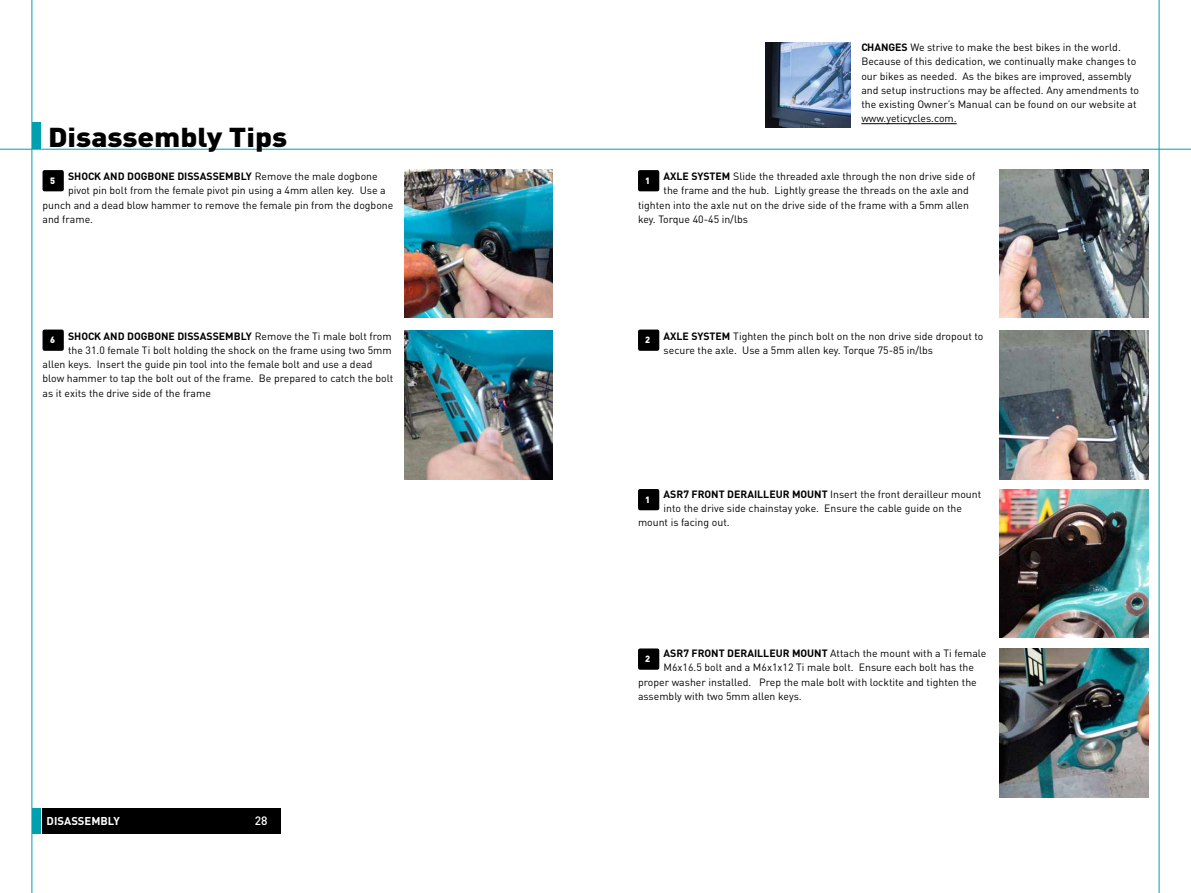
<style>
.page{position:relative;width:1191px;height:893px;background:#fff}
.page>*{position:absolute;margin:0;border:0;box-sizing:border-box;transform-origin:0 0}
.t1{font:900 27px "DIN";color:#000;scale:1.11 1}
.t2{font:500 12px "DIN";color:#fff}
.t3{font:700 11.25px "DIN";color:#fff}
.t4{font:10.5px/14.2px "DIN";color:#000}
.t5{font:700 10.5px "DIN";color:#000}
.t6{font:900 9px "DIN";color:#fff}
.s1{font-weight:700}
</style>
<div class="page">
<hr style="left:32px;top:0;width:1px;height:893px;background:#00a0af">
<hr style="left:1158px;top:0;width:1px;height:893px;background:#00a0af">
<hr style="left:0;top:149px;width:1191px;height:1px;background:#00a0af">
<div style="left:32px;top:122px;width:9px;height:27px;background:#00a0af"></div>
<div style="left:32px;top:808px;width:9px;height:25px;background:#00a0af"></div>
<div style="left:255px;top:808px;width:25px;height:25px;background:#000"></div>
<div style="left:42px;top:808px;width:213px;height:25px;background:#000"></div>
<hr style="left:861px;top:123px;width:95px;height:1px;background:#000">
<img style="left:765px;top:43px;width:85px;height:85px">
<img style="left:404px;top:169px;width:149px;height:149px">
<img style="left:999px;top:169px;width:149px;height:149px">
<img style="left:404px;top:331px;width:149px;height:149px">
<img style="left:999px;top:331px;width:149px;height:149px">
<img style="left:999px;top:489px;width:149px;height:149px">
<img style="left:999px;top:648px;width:149px;height:149px">
<div style="left:638px;top:489px;width:21px;height:21px;background:#000;border-radius:2px"></div>
<div style="left:638px;top:648px;width:21px;height:22px;background:#000;border-radius:2px"></div>
<div style="left:43px;top:170px;width:21px;height:21px;background:#000;border-radius:2px"></div>
<div style="left:638px;top:170px;width:21px;height:21px;background:#000;border-radius:2px"></div>
<div style="left:43px;top:330px;width:21px;height:21px;background:#000;border-radius:2px"></div>
<div style="left:638px;top:330px;width:21px;height:21px;background:#000;border-radius:2px"></div>
<h1 class="t1" style="left:48px;top:119px;width:217px">Disassembly Tips</h1>
<p class="t4" style="left:861px;top:40px;width:279px"><span class="s1">CHANGES</span> We strive to make the best bikes in the world.<br>Because of this dedication, we continually make changes to our bikes as needed. As the bikes are improved, assembly and setup instructions may be affected. Any amendments to the existing Owner’s Manual can be found on our website at www.yeticycles.com.</p>
<p class="t5" style="left:68px;top:169px;width:44px">SHOCK AND</p>
<p class="t5" style="left:127px;top:169px;width:58px">DOGBONE DISSASSEMBLY</p>
<p class="t4" style="left:255px;top:169px;width:125px">Remove the male dogbone</p>
<p class="t4" style="left:68px;top:183px;width:319px">pivot pin bolt from the female pivot pin using a 4mm allen key. Use a</p>
<p class="t4" style="left:43px;top:197px;width:352px">punch and a dead blow hammer to remove the female pin from the dogbone</p>
<p class="t4" style="left:43px;top:212px;width:52px">and frame.</p>
<p class="t5" style="left:663px;top:169px;width:8px">AXLE</p>
<p class="t5" style="left:691px;top:169px;width:8px">SYSTEM</p>
<p class="t4" style="left:733px;top:169px;width:244px">Slide the threaded axle through the non drive side of</p>
<p class="t4" style="left:663px;top:183px;width:307px">the frame and the hub. Lightly grease the threads on the axle and</p>
<p class="t4" style="left:638px;top:197px;width:332px">tighten into the axle nut on the drive side of the frame with a 5mm allen</p>
<p class="t4" style="left:638px;top:212px;width:112px">key. Torque 40-45 in/lbs</p>
<p class="t6" style="left:50px;top:175px;width:7px">5</p>
<p class="t6" style="left:645px;top:175px;width:7px">1</p>
<p class="t5" style="left:68px;top:329px;width:44px">SHOCK AND</p>
<p class="t5" style="left:127px;top:329px;width:58px">DOGBONE DISSASSEMBLY</p>
<p class="t4" style="left:255px;top:328px;width:138px">Remove the Ti male bolt from</p>
<p class="t4" style="left:68px;top:343px;width:325px">the 31.0 female Ti bolt holding the shock on the frame using two 5mm</p>
<p class="t4" style="left:43px;top:357px;width:331px">allen keys. Insert the guide pin tool into the female bolt and use a dead</p>
<p class="t4" style="left:43px;top:371px;width:352px">blow hammer to tap the bolt out of the frame. Be prepared to catch the bolt</p>
<p class="t4" style="left:43px;top:385px;width:170px">as it exits the drive side of the frame</p>
<p class="t6" style="left:50px;top:334px;width:7px">6</p>
<p class="t6" style="left:645px;top:334px;width:7px">2</p>
<p class="t5" style="left:663px;top:329px;width:8px">AXLE</p>
<p class="t5" style="left:691px;top:329px;width:8px">SYSTEM</p>
<p class="t4" style="left:663px;top:328px;width:321px;text-indent:70px">Tighten the pinch bolt on the non drive side dropout to secure the axle. Use a 5mm allen key. Torque 75-85 in/lbs</p>
<p class="t5" style="left:663px;top:487px;width:8px">ASR</p>
<p class="t5" style="left:683px;top:487px;width:51px">7 FRONT DERAILLEUR</p>
<p class="t5" style="left:792px;top:487px;width:23px">MOUNT</p>
<p class="t4" style="left:830px;top:487px;width:152px">Insert the front derailleur mount</p>
<p class="t4" style="left:663px;top:501px;width:300px">into the drive side chainstay yoke. Ensure the cable guide on the</p>
<p class="t4" style="left:638px;top:515px;width:93px">mount is facing out.</p>
<p class="t6" style="left:645px;top:494px;width:7px">1</p>
<p class="t3" style="left:47px;top:813px;width:75px">DISASSEMBLY</p>
<p class="t2" style="left:255px;top:813px;width:14px">28</p>
<p class="t5" style="left:663px;top:646px;width:8px">ASR</p>
<p class="t5" style="left:683px;top:646px;width:51px">7 FRONT DERAILLEUR</p>
<p class="t5" style="left:792px;top:646px;width:23px">MOUNT</p>
<p class="t4" style="left:830px;top:646px;width:158px">Attach the mount with a Ti female</p>
<p class="t4" style="left:663px;top:660px;width:312px">M6x16.5 bolt and a M6x1x12 Ti male bolt. Ensure each bolt has the</p>
<p class="t4" style="left:638px;top:675px;width:340px">proper washer installed. Prep the male bolt with locktite and tighten the</p>
<p class="t4" style="left:638px;top:689px;width:165px">assembly with two 5mm allen keys.</p>
<p class="t6" style="left:645px;top:653px;width:7px">2</p>
</div>
